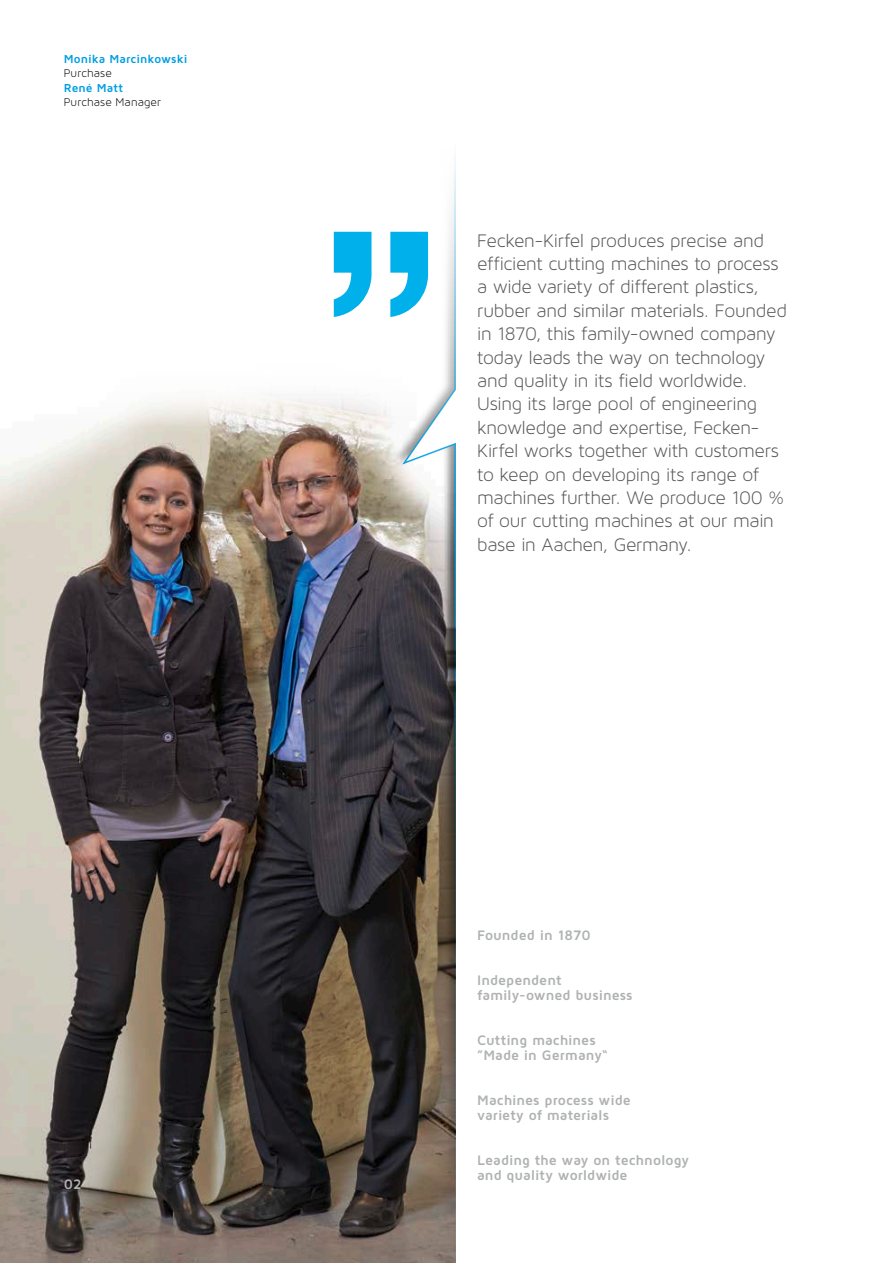
<style>
.page{position:relative;width:893px;height:1263px;background:#fff}
.page>*{position:absolute;margin:0;border:0;box-sizing:border-box;transform-origin:0 0}
.t1{font:19.5px/23.4px "Maven Pro Light 300";letter-spacing:-.02em;color:#565655}
.t2{font:700 14.25px/15px "Maven Pro";letter-spacing:-.005em;color:#b0b2b2}
.t3{font:700 12px "Maven Pro";letter-spacing:.005em;color:#009ee3}
.t4{font:12px "Maven Pro Light 300";letter-spacing:.01em;color:#000}
</style>
<div class="page">
<svg style="left:401px;top:154px;width:55px;height:188px"></svg>
<img style="left:0;top:342px;width:456px;height:921px">
<svg style="left:334px;top:232px;width:94px;height:85px"></svg>
<p class="t3" style="left:64px;top:51px;width:125px">Monika Marcinkowski</p>
<p class="t4" style="left:64px;top:67px;width:50px">Purchase</p>
<p class="t3" style="left:64px;top:80px;width:61px">René Matt</p>
<p class="t4" style="left:64px;top:95px;width:99px">Purchase Manager</p>
<p class="t2" style="left:64px;top:1176px;width:19px">02</p>
<p class="t1" style="left:477px;top:228px;width:311px">Fecken-Kirfel produces precise and efficient cutting machines to process a wide variety of different plastics, rubber and similar materials. Founded in 1870, this family-owned company today leads the way on technology and quality in its field worldwide.<br>Using its large pool of engineering knowledge and expertise, Fecken-Kirfel works together with customers to keep on developing its range of machines further. We produce 100 % of our cutting machines at our main base in Aachen, Germany.</p>
<p class="t2" style="left:477px;top:927px;width:115px">Founded in 1870</p>
<p class="t2" style="left:477px;top:972px;width:157px">Independent family-owned business</p>
<p class="t2" style="left:477px;top:1032px;width:132px">Cutting machines ”Made in Germany“</p>
<p class="t2" style="left:477px;top:1092px;width:155px">Machines process wide variety of materials</p>
<p class="t2" style="left:477px;top:1152px;width:213px">Leading the way on technology and quality worldwide</p>
</div>
